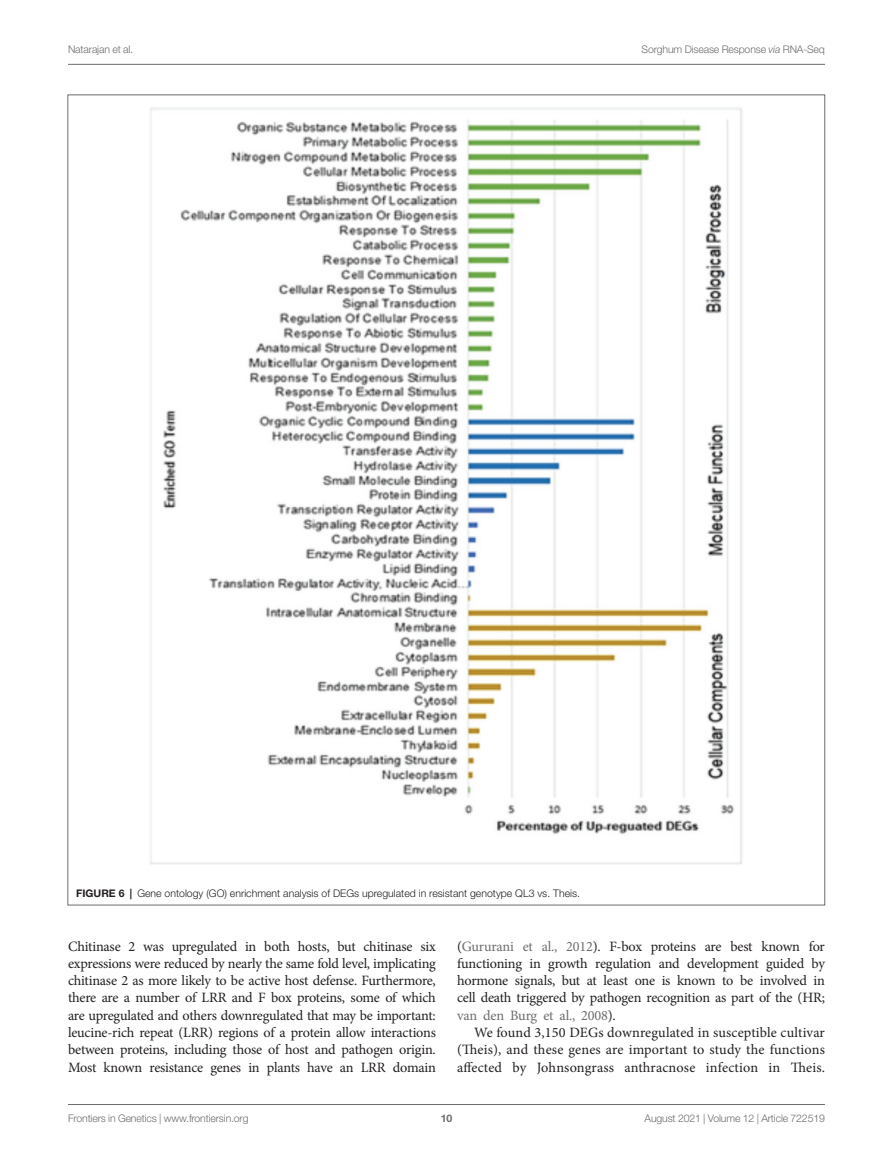
<style>
.page{position:relative;width:893px;height:1170px;background:#fff}
.page>*{position:absolute;margin:0;border:0;box-sizing:border-box;transform-origin:0 0}
.TEXT{font:14.25px/17.2px "Minion Pro";letter-spacing:-.015em;color:#231f20;text-align:justify}
.t1{font:300 10.5px "Helvetica Neue LT Std";letter-spacing:-.015em;color:#6c6d70}
.FIG_LEG{font:300 10.5px "Helvetica Neue LT Std";color:#231f20}
.t2{font:700 10.5px "Helvetica Neue LT Std";color:#6c6d70}
.s1{font-style:italic}
.s2{font-weight:700}
.s3{color:#6c6d70}
</style>
<div class="page">
<hr style="left:68px;top:64px;width:757px;height:1px;background:#6c6d70">
<hr style="left:68px;top:1104px;width:757px;height:1px;background:#6c6d70">
<img style="left:150px;top:107px;width:592px;height:758px">
<p class="t1" style="left:68px;top:42px;width:67px">Natarajan et al.</p>
<p class="t1" style="left:642px;top:42px;width:185px">Sorghum Disease Response <span class="s1">via</span> RNA-Seq</p>
<p class="FIG_LEG" style="left:76px;top:886px;width:505px"><span class="s2">FIGURE 6 |</span> Gene ontology (GO) enrichment analysis of DEGs upregulated in resistant genotype QL3 vs. Theis.</p>
<p class="TEXT" style="left:68px;top:937px;width:369px">Chitinase 2 was upregulated in both hosts, but chitinase six expressions were reduced by nearly the same fold level, implicating chitinase 2 as more likely to be active host defense. Furthermore, there are a number of LRR and F box proteins, some of which are upregulated and others downregulated that may be important: leucine-rich repeat (LRR) regions of a protein allow interactions between proteins, including those of host and pathogen origin.<br>Most known resistance genes in plants have an LRR domain</p>
<p class="TEXT" style="left:457px;top:937px;width:369px">(<span class="s3">Gururani et al., 2012</span>). F-box proteins are best known for functioning in growth regulation and development guided by hormone signals, but at least one is known to be involved in cell death triggered by pathogen recognition as part of the (HR; <span class="s3">van den Burg et al., 2008</span>).</p>
<p class="TEXT" style="left:457px;top:1023px;width:369px;text-indent:17px">We found 3,150 DEGs downregulated in susceptible cultivar (Theis), and these genes are important to study the functions affected by Johnsongrass anthracnose infection in Theis.</p>
<p class="t1" style="left:68px;top:1111px;width:182px">Frontiers in Genetics | www.frontiersin.org</p>
<p class="t2" style="left:441px;top:1111px;width:13px">10</p>
<p class="t1" style="left:645px;top:1111px;width:182px">August 2021 | Volume 12 | Article 722519</p>
</div>
